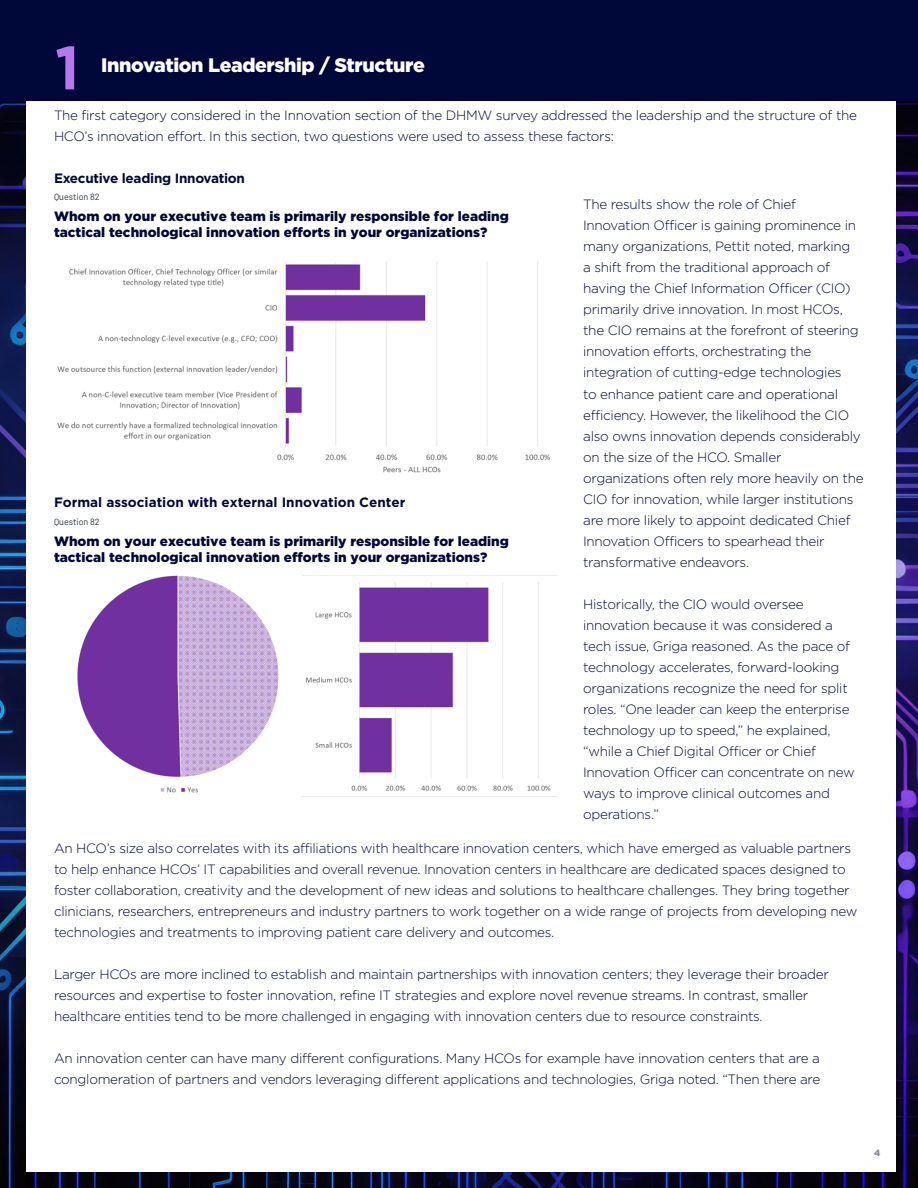
<style>
.page{position:relative;width:918px;height:1188px;background:#fff}
.page>*{position:absolute;margin:0;border:0;box-sizing:border-box;transform-origin:0 0}
.t1{font:900 19.5px "Gotham";letter-spacing:-.02em;color:#fff}
.t2{font:300 13.5px/21px "Gotham";letter-spacing:-.02em;color:#000839}
.t3{font:900 13.5px/16.2px "Gotham";color:#000839}
.t4{font:700 13.5px "Gotham";color:#000839}
.t5{font:700 13.5px "Gotham";letter-spacing:-.02em;color:#000839}
.t6{font:9px "Barlow";color:#2b333a}
.t7{font:900 9px "Gotham";color:#858d96}
</style>
<div class="page">
<img style="left:0;top:100px;width:918px;height:1088px">
<div style="left:26px;top:100px;width:870px;height:1072px;background:#fff"></div>
<div style="left:0;top:0;width:918px;height:100px;background:#000839"></div>
<svg style="left:56px;top:46px;width:18px;height:43px"></svg>
<img style="left:57px;top:262px;width:493px;height:211px">
<img style="left:77px;top:575px;width:480px;height:222px">
<h1 class="t1" style="left:101px;top:54px;width:325px">Innovation Leadership / Structure</h1>
<p class="t2" style="left:54px;top:105px;width:805px">The first category considered in the Innovation section of the DHMW survey addressed the leadership and the structure of the<br>HCO’s innovation effort. In this section, two questions were used to assess these factors:</p>
<p class="t5" style="left:54px;top:171px;width:193px">Executive leading Innovation</p>
<p class="t3" style="left:54px;top:208px;width:456px">Whom on your executive team is primarily responsible for leading tactical technological innovation efforts in your organizations?</p>
<p class="t6" style="left:54px;top:190px;width:47px">Question 82</p>
<p class="t2" style="left:583px;top:194px;width:282px">The results show the role of Chief Innovation Officer is gaining prominence in many organizations, Pettit noted, marking<br>a shift from the traditional approach of having the Chief Information Officer (CIO) primarily drive innovation. In most HCOs, the CIO remains at the forefront of steering innovation efforts, orchestrating the integration of cutting-edge technologies<br>to enhance patient care and operational efficiency. However, the likelihood the CIO also owns innovation depends considerably on the size of the HCO. Smaller organizations often rely more heavily on the CIO for innovation, while larger institutions are more likely to appoint dedicated Chief Innovation Officers to spearhead their transformative endeavors.</p>
<p class="t2" style="left:583px;top:593px;width:273px">Historically, the CIO would oversee innovation because it was considered a tech issue, Griga reasoned. As the pace of technology accelerates, forward-looking organizations recognize the need for split roles. “One leader can keep the enterprise technology up to speed,” he explained, “while a Chief Digital Officer or Chief Innovation Officer can concentrate on new ways to improve clinical outcomes and operations.”</p>
<p class="t2" style="left:54px;top:837px;width:805px">An HCO’s size also correlates with its affiliations with healthcare innovation centers, which have emerged as valuable partners to help enhance HCOs’ IT capabilities and overall revenue. Innovation centers in healthcare are dedicated spaces designed to foster collaboration, creativity and the development of new ideas and solutions to healthcare challenges. They bring together clinicians, researchers, entrepreneurs and industry partners to work together on a wide range of projects from developing new technologies and treatments to improving patient care delivery and outcomes.</p>
<p class="t2" style="left:54px;top:963px;width:776px">Larger HCOs are more inclined to establish and maintain partnerships with innovation centers; they leverage their broader resources and expertise to foster innovation, refine IT strategies and explore novel revenue streams. In contrast, smaller healthcare entities tend to be more challenged in engaging with innovation centers due to resource constraints.</p>
<p class="t2" style="left:54px;top:1047px;width:768px">An innovation center can have many different configurations. Many HCOs for example have innovation centers that are a conglomeration of partners and vendors leveraging different applications and technologies, Griga noted. “Then there are</p>
<p class="t4" style="left:54px;top:494px;width:353px">Formal association with external Innovation Center</p>
<p class="t6" style="left:54px;top:515px;width:47px">Question 82</p>
<p class="t3" style="left:54px;top:532px;width:456px">Whom on your executive team is primarily responsible for leading tactical technological innovation efforts in your organizations?</p>
<p class="t7" style="left:874px;top:1148px;width:8px">4</p>
</div>
